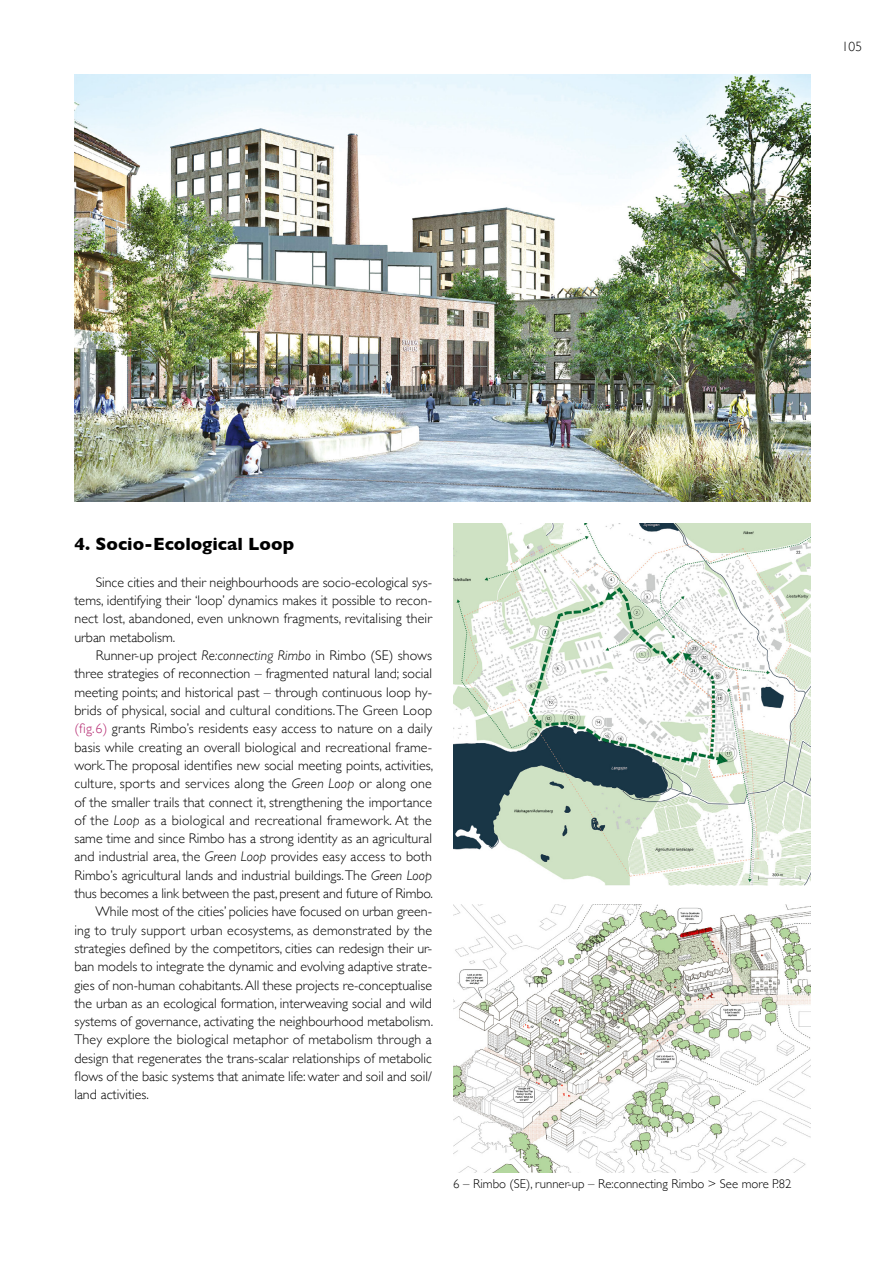
<style>
.page{position:relative;width:893px;height:1263px;background:#fff}
.page>*{position:absolute;margin:0;border:0;box-sizing:border-box;transform-origin:0 0}
.t1{font:700 18px "Gill Sans";color:#000}
.t2{font:300 13.95px/18.3px "Gill Sans";color:#000;text-align:justify}
.t3{font:300 13.95px "Gill Sans";letter-spacing:.02em;color:#000}
.t4{font:300 13.5px "Gill Sans";color:#000}
.t5{font:300 12.75px "Gill Sans";color:#000}
.s1{font-style:italic}
.s2{color:#b42870}
</style>
<div class="page">
<img style="left:74px;top:74px;width:737px;height:428px">
<img style="left:453px;top:524px;width:358px;height:362px">
<img style="left:453px;top:904px;width:358px;height:269px">
<p class="t4" style="left:842px;top:36px;width:22px">105</p>
<p class="t1" style="left:74px;top:530px;width:221px">4. Socio-Ecological Loop</p>
<p class="t2" style="left:74px;top:572px;width:359px;text-indent:21px">Since cities and their neighbourhoods are socio-ecological sys&shy;tems, identifying their ʻloop’ dynamics makes it possible to recon&shy;nect lost, abandoned, even unknown fragments, revitalising their urban metabolism.</p>
<p class="t2" style="left:96px;top:646px;width:338px">Runner-up project <span class="s1">Re:connecting Rimbo</span> in Rimbo (SE) shows</p>
<p class="t2" style="left:74px;top:664px;width:359px">three strategies of reconnection – fragmented natural land; social</p>
<p class="t2" style="left:74px;top:682px;width:359px">meeting points; and historical past – through continuous loop hy-</p>
<p class="t2" style="left:74px;top:701px;width:359px">brids of physical, social and cultural conditions. The Green Loop</p>
<p class="t2" style="left:74px;top:719px;width:359px"><span class="s2">(fig.6)</span> grants Rimbo’s residents easy access to nature on a daily</p>
<p class="t2" style="left:74px;top:737px;width:359px">basis while creating an overall biological and recreational frame-</p>
<p class="t2" style="left:74px;top:755px;width:360px">work. The proposal identifies new social meeting points, activities,</p>
<p class="t2" style="left:74px;top:774px;width:359px">culture, sports and services along the <span class="s1">Green Loop</span> or along one</p>
<p class="t2" style="left:74px;top:792px;width:359px">of the smaller trails that connect it, strengthening the importance</p>
<p class="t3" style="left:74px;top:809px;width:359px">of the <span class="s1">Loop</span> as a biological and recreational framework. At the</p>
<p class="t2" style="left:74px;top:829px;width:359px">same time and since Rimbo has a strong identity as an agricultural</p>
<p class="t2" style="left:74px;top:847px;width:359px">and industrial area, the <span class="s1">Green Loop</span> provides easy access to both</p>
<p class="t2" style="left:74px;top:865px;width:359px">Rimbo’s agricultural lands and industrial buildings. The <span class="s1">Green Loop</span></p>
<p class="t2" style="left:74px;top:884px;width:360px">thus becomes a link between the past, present and future of Rimbo.</p>
<p class="t2" style="left:96px;top:902px;width:338px">While most of the cities’ policies have focused on urban green-</p>
<p class="t2" style="left:74px;top:920px;width:359px">ing to truly support urban ecosystems, as demonstrated by the</p>
<p class="t2" style="left:74px;top:938px;width:359px">strategies defined by the competitors, cities can redesign their ur-</p>
<p class="t2" style="left:74px;top:957px;width:359px">ban models to integrate the dynamic and evolving adaptive strate-</p>
<p class="t2" style="left:74px;top:975px;width:359px">gies of non-human cohabitants. All these projects re-conceptualise</p>
<p class="t2" style="left:74px;top:993px;width:359px">the urban as an ecological formation, interweaving social and wild</p>
<p class="t2" style="left:74px;top:1012px;width:360px">systems of governance, activating the neighbourhood metabolism.</p>
<p class="t2" style="left:74px;top:1030px;width:359px">They explore the biological metaphor of metabolism through a</p>
<p class="t2" style="left:74px;top:1048px;width:359px">design that regenerates the trans-scalar relationships of metabolic</p>
<p class="t2" style="left:74px;top:1067px;width:359px">flows of the basic systems that animate life: water and soil and soil/</p>
<p class="t2" style="left:74px;top:1085px;width:76px">land activities.</p>
<p class="t5" style="left:453px;top:1174px;width:340px">6 – Rimbo (SE), runner-up – Re:connecting Rimbo &gt; See more P.82</p>
</div>
